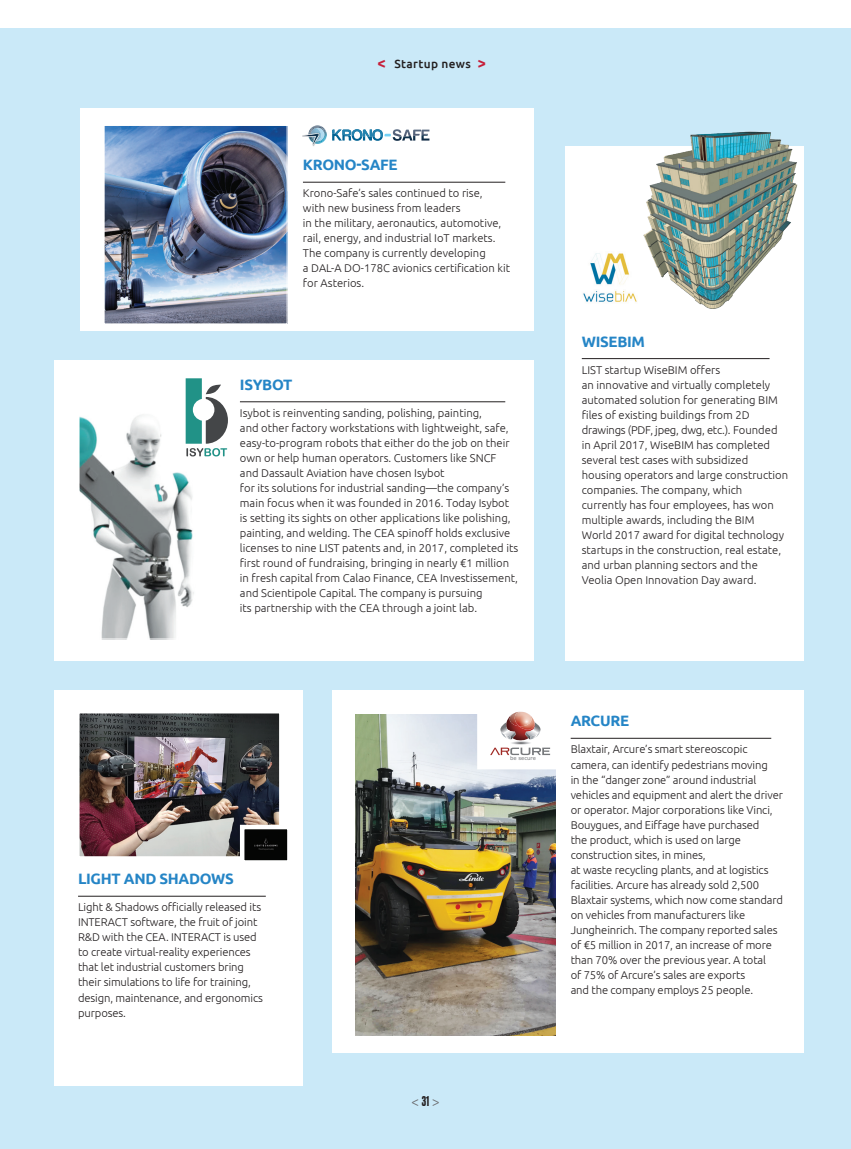
<style>
.page{position:relative;width:851px;height:1149px;background:#fff}
.page>*{position:absolute;margin:0;border:0;box-sizing:border-box;transform-origin:0 0}
.t1{font:700 15px "Ubuntu";letter-spacing:-.02em;color:#2585c6}
.t2{font:700 13.5px "Minion Pro";color:#6c6d70}
.t3{font:500 11.85px "Ubuntu";letter-spacing:.03em;color:#231f20}
.t4{font:300 11.25px/15px "Ubuntu";color:#231f20}
.t5{font:5.25px "Verdana";color:#76787b}
.s1{font-size:15px;color:#c61f3a}
.s2{font-family:"Druk Web";font-weight:500;color:#231f20}
</style>
<div class="page">
<div style="left:0;top:29px;width:850px;height:1119px;background:#cae9f8"></div>
<div style="left:80px;top:108px;width:454px;height:223px;background:#fff"></div>
<div style="left:54px;top:360px;width:480px;height:301px;background:#fff"></div>
<div style="left:332px;top:690px;width:472px;height:362px;background:#fff"></div>
<hr style="left:303px;top:182px;width:202px;height:1px;background:#231f20">
<hr style="left:240px;top:401px;width:265px;height:1px;background:#231f20">
<hr style="left:570px;top:737px;width:201px;height:1px;background:#231f20">
<div style="left:565px;top:147px;width:239px;height:514px;background:#fff"></div>
<hr style="left:581px;top:358px;width:188px;height:1px;background:#231f20">
<div style="left:54px;top:690px;width:249px;height:395px;background:#fff"></div>
<hr style="left:78px;top:895px;width:188px;height:1px;background:#231f20">
<img style="left:81px;top:714px;width:197px;height:140px">
<div style="left:79px;top:712px;width:201px;height:144px;border:1px solid #fff"></div>
<img style="left:106px;top:127px;width:179px;height:195px">
<div style="left:104px;top:125px;width:183px;height:199px;border:1px solid #fff"></div>
<img style="left:81px;top:384px;width:144px;height:253px">
<div style="left:79px;top:382px;width:149px;height:257px;border:1px solid #fff"></div>
<img style="left:356px;top:714px;width:199px;height:320px">
<img style="left:638px;top:131px;width:166px;height:177px">
<img style="left:583px;top:252px;width:57px;height:52px">
<img style="left:245px;top:829px;width:41px;height:30px">
<div style="left:240px;top:824px;width:51px;height:40px;border:4px solid #fff"></div>
<svg style="left:186px;top:378px;width:42px;height:78px"></svg>
<div style="left:481px;top:707px;width:78px;height:58px;background:#fff"></div>
<svg style="left:491px;top:713px;width:59px;height:41px"></svg>
<svg style="left:302px;top:125px;width:127px;height:20px"></svg>
<p class="t3" style="left:377px;top:57px;width:110px"><span class="s1">&lt;</span> Startup news <span class="s1">&gt;</span></p>
<p class="t1" style="left:303px;top:156px;width:96px">KRONO-SAFE</p>
<p class="t4" style="left:303px;top:185px;width:208px">Krono-Safe’s sales continued to rise,<br>with new business from leaders<br>in the military, aeronautics, automotive, rail, energy, and industrial IoT markets.<br>The company is currently developing<br>a DAL-A DO-178C avionics certification kit for Asterios.</p>
<p class="t1" style="left:240px;top:375px;width:54px">ISYBOT</p>
<p class="t4" style="left:240px;top:405px;width:243px">Isybot is reinventing sanding, polishing, painting,</p>
<p class="t4" style="left:240px;top:420px;width:280px">and other factory workstations with lightweight, safe, easy-to-program robots that either do the job on their own or help human operators. Customers like SNCF<br>and Dassault Aviation have chosen Isybot<br>for its solutions for industrial sanding—the company’s main focus when it was founded in 2016. Today Isybot is setting its sights on other applications like polishing, painting, and welding. The CEA spinoff holds exclusive licenses to nine LIST patents and, in 2017, completed its first round of fundraising, bringing in nearly €1 million in fresh capital from Calao Finance, CEA Investissement, and Scientipole Capital. The company is pursuing</p>
<p class="t4" style="left:240px;top:600px;width:239px">its partnership with the CEA through a joint lab.</p>
<p class="t1" style="left:581px;top:332px;width:65px">WISEBIM</p>
<p class="t4" style="left:581px;top:362px;width:197px">LIST startup WiseBIM offers<br>an innovative and virtually completely automated solution for generating BIM files of existing buildings from 2D</p>
<p class="t4" style="left:581px;top:422px;width:208px">drawings (PDF, jpeg, dwg, etc.). Founded in April 2017, WiseBIM has completed several test cases with subsidized housing operators and large construction companies. The company, which currently has four employees, has won multiple awards, including the BIM<br>World 2017 award for digital technology startups in the construction, real estate, and urban planning sectors and the Veolia Open Innovation Day award.</p>
<p class="t1" style="left:78px;top:869px;width:157px">LIGHT AND SHADOWS</p>
<p class="t4" style="left:78px;top:899px;width:184px">Light &amp; Shadows officially released its</p>
<p class="t4" style="left:78px;top:914px;width:186px">INTERACT software, the fruit of joint R&amp;D with the CEA. INTERACT is used to create virtual-reality experiences that let industrial customers bring their simulations to life for training, design, maintenance, and ergonomics purposes.</p>
<p class="t2" style="left:411px;top:1091px;width:30px">&lt;<span class="s2">31</span>&gt;</p>
<p class="t5" style="left:510px;top:754px;width:27px">be secure</p>
<p class="t1" style="left:570px;top:711px;width:60px">ARCURE</p>
<p class="t4" style="left:570px;top:741px;width:214px">Blaxtair, Arcure’s smart stereoscopic camera, can identify pedestrians moving<br>in the “danger zone” around industrial vehicles and equipment and alert the driver or operator. Major corporations like Vinci, Bouygues, and Eiffage have purchased<br>the product, which is used on large construction sites, in mines,<br>at waste recycling plants, and at logistics facilities. Arcure has already sold 2,500<br>Blaxtair systems, which now come standard on vehicles from manufacturers like Jungheinrich. The company reported sales of €5 million in 2017, an increase of more than 70% over the previous year. A total<br>of 75% of Arcure’s sales are exports</p>
<p class="t4" style="left:570px;top:981px;width:184px">and the company employs 25 people.</p>
</div>
